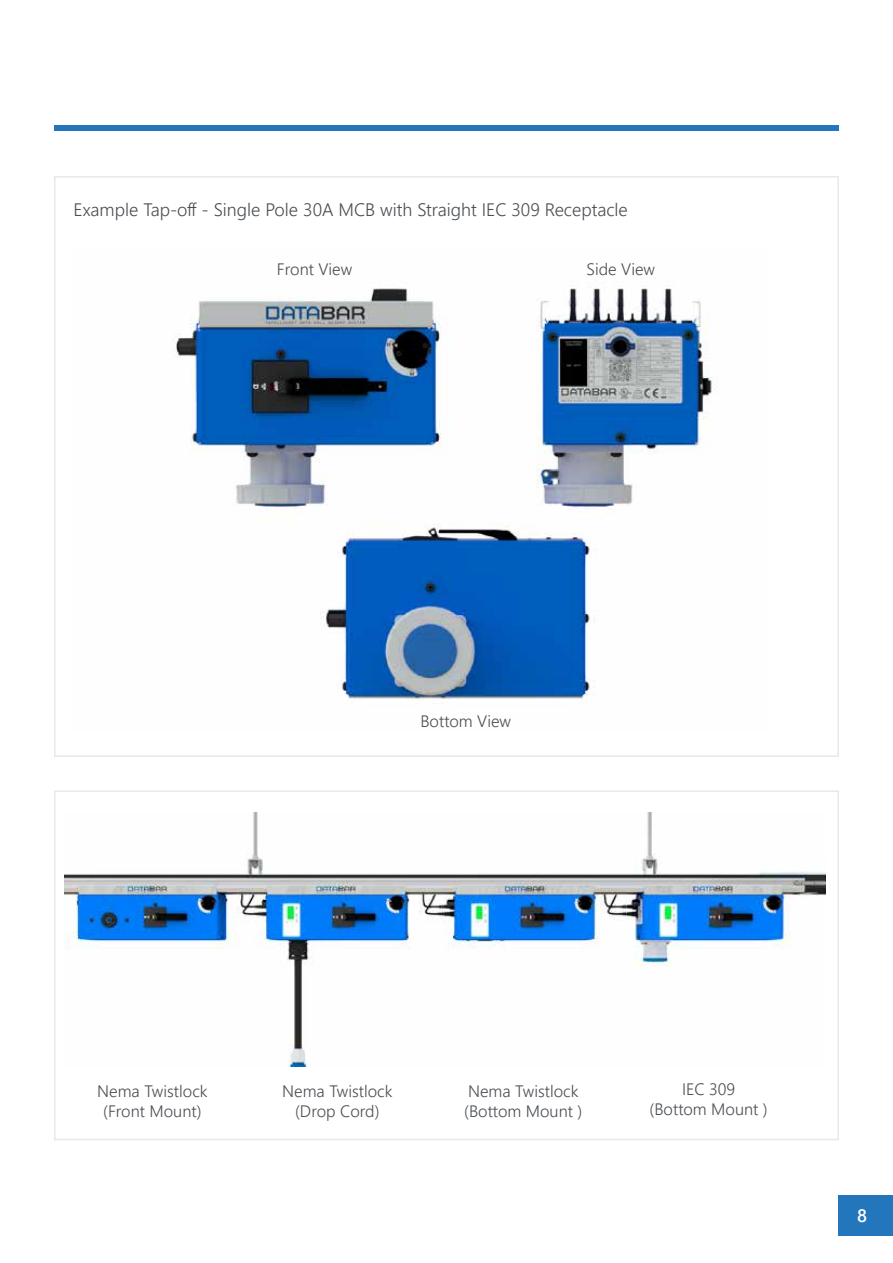
<style>
.page{position:relative;width:893px;height:1263px;background:#fff}
.page>*{position:absolute;margin:0;border:0;box-sizing:border-box;transform-origin:0 0}
.t1{font:300 18px "Segoe UI";color:#4a4f54}
.t2{font:600 18px "Segoe UI";color:#fff}
.t3{font:300 16.5px/19.8px "Segoe UI";color:#4a4f54;text-align:center}
</style>
<div class="page">
<div style="left:54px;top:125px;width:785px;height:5px;background:#2375bc"></div>
<img style="left:173px;top:287px;width:545px;height:412px">
<div style="left:839px;top:1195px;width:54px;height:41px;background:#2375bc"></div>
<img style="left:65px;top:812px;width:761px;height:254px">
<p class="t1" style="left:74px;top:193px;width:556px">Example Tap-off - Single Pole 30A MCB with Straight IEC 309 Receptacle</p>
<p class="t3" style="left:277px;top:258px;width:77px">Front View</p>
<p class="t3" style="left:587px;top:258px;width:70px">Side View</p>
<p class="t3" style="left:420px;top:709px;width:92px">Bottom View</p>
<p class="t3" style="left:97px;top:1079px;width:112px">Nema Twistlock (Front Mount)</p>
<p class="t3" style="left:282px;top:1080px;width:112px">Nema Twistlock (Drop Cord)</p>
<p class="t3" style="left:464px;top:1080px;width:120px;text-align:left">Nema Twistlock (Bottom Mount )</p>
<p class="t3" style="left:650px;top:1078px;width:120px">IEC 309<br>(Bottom Mount )</p>
<p class="t2" style="left:857px;top:1199px;width:11px">8</p>
</div>
